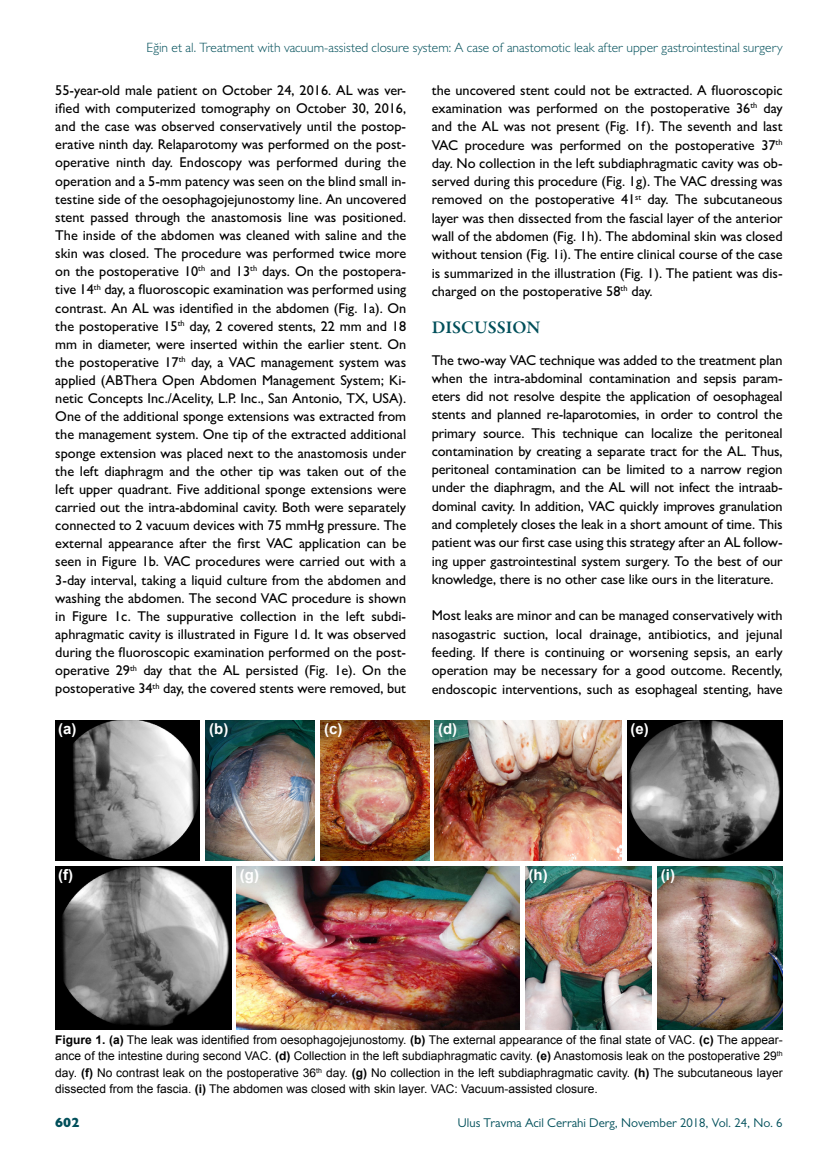
<style>
.page{position:relative;width:838px;height:1170px;background:#fff}
.page>*{position:absolute;margin:0;border:0;box-sizing:border-box;transform-origin:0 0}
.t1{font:600 18px "Garamond Premr Pro";color:#004f5a}
.t2{font:700 15px "Arial";color:#fff}
.t3{font:500 14.25px/18.1px "Gill Sans MT Pro";color:#000;text-align:justify}
.t4{font:300 13.5px "Gill Sans MT Pro";color:#004f5a}
.t5{font:800 13.5px "Gill Sans MT Pro";color:#004f5a}
.t6{font:12.75px "Gill Sans MT Pro";color:#004f5a}
.t7{font:12px/16.5px "Arial";color:#000;text-align:justify}
.s1{font-weight:700}
</style>
<div class="page">
<img style="left:55px;top:720px;width:144px;height:140px">
<img style="left:205px;top:720px;width:109px;height:140px">
<img style="left:320px;top:720px;width:109px;height:140px">
<img style="left:434px;top:720px;width:187px;height:140px">
<img style="left:627px;top:720px;width:155px;height:140px">
<img style="left:55px;top:866px;width:176px;height:163px">
<img style="left:237px;top:866px;width:282px;height:163px">
<img style="left:525px;top:866px;width:127px;height:163px">
<img style="left:658px;top:866px;width:124px;height:163px">
<p class="t4" style="left:147px;top:39px;width:637px">Eğin et al. Treatment with vacuum-assisted closure system: A case of anastomotic leak after upper gastrointestinal surgery</p>
<p class="t3" style="left:55px;top:81px;width:352px">55-year-old male patient on October 24, 2016. AL was ver&shy;ified with computerized tomography on October 30, 2016, and the case was observed conservatively until the postop&shy;erative ninth day. Relaparotomy was performed on the post&shy;operative ninth day. Endoscopy was performed during the operation and a 5-mm patency was seen on the blind small in&shy;testine side of the oesophagojejunostomy line. An uncovered stent passed through the anastomosis line was positioned.<br>The inside of the abdomen was cleaned with saline and the skin was closed. The procedure was performed twice more on the postoperative 10<sup>th</sup> and 13<sup>th</sup> days. On the postopera&shy;tive 14<sup>th</sup> day, a fluoroscopic examination was performed using contrast. An AL was identified in the abdomen (Fig. 1a). On the postoperative 15<sup>th</sup> day, 2 covered stents, 22 mm and 18 mm in diameter, were inserted within the earlier stent. On the postoperative 17<sup>th</sup> day, a VAC management system was applied (ABThera Open Abdomen Management System; Ki&shy;netic Concepts Inc./Acelity, L.P. Inc., San Antonio, TX, USA).<br>One of the additional sponge extensions was extracted from the management system. One tip of the extracted additional sponge extension was placed next to the anastomosis under the left diaphragm and the other tip was taken out of the left upper quadrant. Five additional sponge extensions were carried out the intra-abdominal cavity. Both were separately connected to 2 vacuum devices with 75 mmHg pressure. The external appearance after the first VAC application can be seen in Figure 1b. VAC procedures were carried out with a 3-day interval, taking a liquid culture from the abdomen and washing the abdomen. The second VAC procedure is shown in Figure 1c. The suppurative collection in the left subdi&shy;aphragmatic cavity is illustrated in Figure 1d. It was observed during the fluoroscopic examination performed on the post&shy;operative 29<sup>th</sup> day that the AL persisted (Fig. 1e). On the postoperative 34<sup>th</sup> day, the covered stents were removed, but</p>
<p class="t3" style="left:432px;top:81px;width:352px">the uncovered stent could not be extracted. A fluoroscopic examination was performed on the postoperative 36<sup>th</sup> day and the AL was not present (Fig. 1f). The seventh and last VAC procedure was performed on the postoperative 37<sup>th </sup>day. No collection in the left subdiaphragmatic cavity was ob&shy;served during this procedure (Fig. 1g). The VAC dressing was removed on the postoperative 41<sup>st</sup> day. The subcutaneous layer was then dissected from the fascial layer of the anterior wall of the abdomen (Fig. 1h). The abdominal skin was closed without tension (Fig. 1i). The entire clinical course of the case is summarized in the illustration (Fig. 1). The patient was dis&shy;charged on the postoperative 58<sup>th</sup> day.</p>
<p class="t1" style="left:432px;top:317px;width:110px">DISCUSSION</p>
<p class="t3" style="left:432px;top:350px;width:352px">The two-way VAC technique was added to the treatment plan when the intra-abdominal contamination and sepsis param&shy;eters did not resolve despite the application of oesophageal stents and planned re-laparotomies, in order to control the primary source. This technique can localize the peritoneal contamination by creating a separate tract for the AL. Thus, peritoneal contamination can be limited to a narrow region under the diaphragm, and the AL will not infect the intraab&shy;dominal cavity. In addition, VAC quickly improves granulation and completely closes the leak in a short amount of time. This patient was our first case using this strategy after an AL follow&shy;ing upper gastrointestinal system surgery. To the best of our knowledge, there is no other case like ours in the literature.</p>
<p class="t3" style="left:432px;top:606px;width:352px">Most leaks are minor and can be managed conservatively with nasogastric suction, local drainage, antibiotics, and jejunal feeding. If there is continuing or worsening sepsis, an early operation may be necessary for a good outcome. Recently, endoscopic interventions, such as esophageal stenting, have</p>
<p class="t2" style="left:58px;top:718px;width:20px">(a)</p>
<p class="t2" style="left:209px;top:718px;width:21px">(b)</p>
<p class="t2" style="left:324px;top:718px;width:20px">(c)</p>
<p class="t2" style="left:438px;top:718px;width:21px">(d)</p>
<p class="t2" style="left:630px;top:718px;width:20px">(e)</p>
<p class="t2" style="left:58px;top:865px;width:16px">(f)</p>
<p class="t2" style="left:240px;top:865px;width:21px">(g)</p>
<p class="t2" style="left:528px;top:865px;width:21px">(h)</p>
<p class="t2" style="left:661px;top:865px;width:16px">(i)</p>
<p class="t7" style="left:55px;top:1031px;width:729px"><span class="s1">Figure 1. (a)</span> The leak was identified from oesophagojejunostomy. <span class="s1">(b)</span> The external appearance of the final state of VAC. <span class="s1">(c)</span> The appear&shy;ance of the intestine during second VAC. <span class="s1">(d)</span> Collection in the left subdiaphragmatic cavity. <span class="s1">(e)</span> Anastomosis leak on the postoperative 29<sup>th </sup>day. <span class="s1">(f)</span> No contrast leak on the postoperative 36<sup>th</sup> day. <span class="s1">(g)</span> No collection in the left subdiaphragmatic cavity. <span class="s1">(h)</span> The subcutaneous layer dissected from the fascia. <span class="s1">(i)</span> The abdomen was closed with skin layer. VAC: Vacuum-assisted closure.</p>
<p class="t5" style="left:55px;top:1114px;width:26px">602</p>
<p class="t6" style="left:458px;top:1115px;width:326px">Ulus Travma Acil Cerrahi Derg, November 2018, Vol. 24, No. 6</p>
</div>
